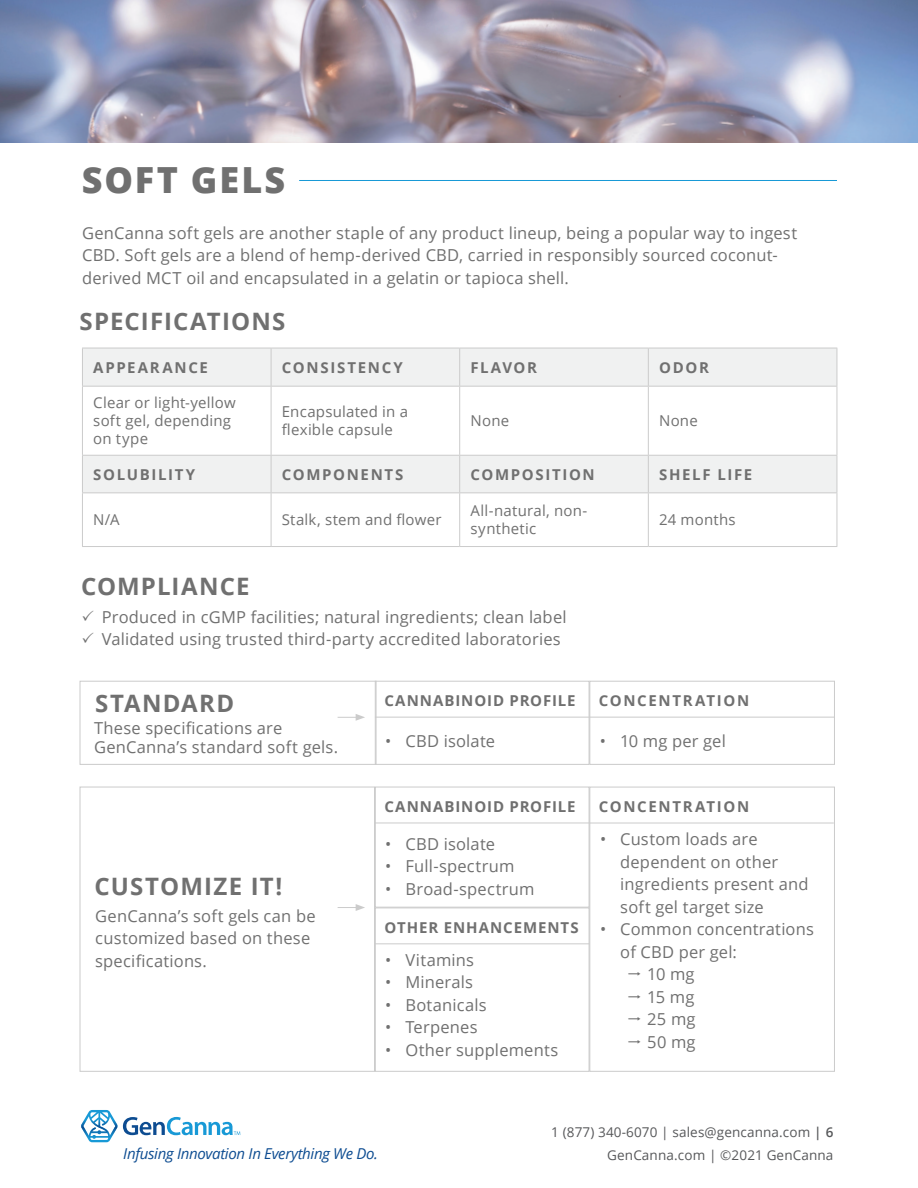
<style>
.page{position:relative;width:918px;height:1188px;background:#fff}
.page>*{position:absolute;margin:0;border:0;box-sizing:border-box;transform-origin:0 0}
.t1{font:800 36px "Open Sans";letter-spacing:.055em;color:#707070}
.t2{font:700 24px "Open Sans";letter-spacing:.045em;color:#707070}
.t3{font:16.5px/22.5px "Open Sans";letter-spacing:.01em;color:#707070}
.t4{font:15px/18px "Open Sans";letter-spacing:.015em;color:#707070}
.t5{font:700 15px "Open Sans";letter-spacing:.105em;color:#707070}
.t6{font:700 15px "Open Sans";letter-spacing:.06em;color:#707070}
.t7{font:italic 15px "Open Sans";letter-spacing:-.02em;color:#0d4c91}
.t8{font:700 15px "Open Sans";letter-spacing:.065em;color:#707070}
.t9{font:13.5px/22.5px "Open Sans";letter-spacing:.01em;color:#57585a;text-align:right}
.s1{font-weight:600}
</style>
<div class="page">
<svg style="left:81px;top:1110px;width:159px;height:32px"></svg>
<img style="left:0;top:0;width:918px;height:143px">
<hr style="left:299px;top:180px;width:538px;height:1px;background:#1899d6">
<svg style="left:83px;top:349px;width:754px;height:143px;fill:#f0f1f1"></svg>
<hr style="left:82px;top:348px;width:189px;height:1px;background:#cbcbcb">
<hr style="left:82px;top:348px;width:1px;height:38px;background:#cbcbcb">
<hr style="left:271px;top:348px;width:189px;height:1px;background:#cbcbcb">
<hr style="left:271px;top:348px;width:1px;height:38px;background:#cbcbcb">
<hr style="left:460px;top:348px;width:188px;height:1px;background:#cbcbcb">
<hr style="left:459px;top:348px;width:1px;height:38px;background:#cbcbcb">
<hr style="left:648px;top:348px;width:189px;height:1px;background:#cbcbcb">
<hr style="left:648px;top:348px;width:1px;height:38px;background:#cbcbcb">
<hr style="left:837px;top:348px;width:1px;height:38px;background:#cbcbcb">
<hr style="left:82px;top:386px;width:189px;height:1px;background:#cbcbcb">
<hr style="left:82px;top:387px;width:1px;height:68px;background:#cbcbcb">
<hr style="left:271px;top:386px;width:189px;height:1px;background:#cbcbcb">
<hr style="left:271px;top:387px;width:1px;height:68px;background:#cbcbcb">
<hr style="left:460px;top:386px;width:188px;height:1px;background:#cbcbcb">
<hr style="left:459px;top:387px;width:1px;height:68px;background:#cbcbcb">
<hr style="left:648px;top:386px;width:189px;height:1px;background:#cbcbcb">
<hr style="left:648px;top:387px;width:1px;height:68px;background:#cbcbcb">
<hr style="left:837px;top:387px;width:1px;height:68px;background:#cbcbcb">
<hr style="left:82px;top:455px;width:189px;height:1px;background:#cbcbcb">
<hr style="left:82px;top:456px;width:1px;height:36px;background:#cbcbcb">
<hr style="left:271px;top:455px;width:189px;height:1px;background:#cbcbcb">
<hr style="left:271px;top:456px;width:1px;height:36px;background:#cbcbcb">
<hr style="left:460px;top:455px;width:188px;height:1px;background:#cbcbcb">
<hr style="left:459px;top:456px;width:1px;height:36px;background:#cbcbcb">
<hr style="left:648px;top:455px;width:189px;height:1px;background:#cbcbcb">
<hr style="left:648px;top:456px;width:1px;height:36px;background:#cbcbcb">
<hr style="left:837px;top:456px;width:1px;height:36px;background:#cbcbcb">
<hr style="left:82px;top:492px;width:189px;height:1px;background:#cbcbcb">
<hr style="left:82px;top:493px;width:1px;height:53px;background:#cbcbcb">
<hr style="left:271px;top:492px;width:189px;height:1px;background:#cbcbcb">
<hr style="left:271px;top:493px;width:1px;height:53px;background:#cbcbcb">
<hr style="left:460px;top:492px;width:188px;height:1px;background:#cbcbcb">
<hr style="left:459px;top:493px;width:1px;height:53px;background:#cbcbcb">
<hr style="left:648px;top:492px;width:189px;height:1px;background:#cbcbcb">
<hr style="left:648px;top:493px;width:1px;height:53px;background:#cbcbcb">
<hr style="left:837px;top:493px;width:1px;height:53px;background:#cbcbcb">
<hr style="left:82px;top:546px;width:189px;height:1px;background:#cbcbcb">
<hr style="left:271px;top:546px;width:189px;height:1px;background:#cbcbcb">
<hr style="left:460px;top:546px;width:188px;height:1px;background:#cbcbcb">
<hr style="left:648px;top:546px;width:189px;height:1px;background:#cbcbcb">
<hr style="left:375px;top:823px;width:214px;height:1px;background:#cbcbcb">
<div style="left:375px;top:787px;width:214px;height:121px;border:1px solid #cbcbcb"></div>
<hr style="left:375px;top:717px;width:214px;height:1px;background:#cbcbcb">
<div style="left:375px;top:681px;width:214px;height:84px;border:1px solid #cbcbcb"></div>
<hr style="left:589px;top:717px;width:246px;height:1px;background:#cbcbcb">
<div style="left:589px;top:681px;width:246px;height:84px;border:1px solid #cbcbcb"></div>
<hr style="left:375px;top:943px;width:214px;height:1px;background:#cbcbcb">
<div style="left:375px;top:908px;width:214px;height:164px;border:1px solid #cbcbcb"></div>
<hr style="left:589px;top:823px;width:245px;height:1px;background:#cbcbcb">
<div style="left:589px;top:787px;width:246px;height:285px;border:1px solid #cbcbcb"></div>
<svg style="left:338px;top:904px;width:27px;height:7px"></svg>
<svg style="left:338px;top:714px;width:27px;height:7px"></svg>
<div style="left:80px;top:681px;width:296px;height:84px;border:1px solid #cbcbcb"></div>
<div style="left:80px;top:787px;width:295px;height:285px;border:1px solid #cbcbcb"></div>
<h1 class="t1" style="left:82px;top:153px;width:205px">SOFT GELS</h1>
<p class="t3" style="left:82px;top:221px;width:717px">GenCanna soft gels are another staple of any product lineup, being a popular way to ingest<br>CBD. Soft gels are a blend of hemp-derived CBD, carried in responsibly sourced coconut&shy;derived MCT oil and encapsulated in a gelatin or tapioca shell.</p>
<h2 class="t2" style="left:80px;top:304px;width:207px">SPECIFICATIONS</h2>
<p class="t5" style="left:93px;top:357px;width:116px">APPEARANCE</p>
<p class="t5" style="left:282px;top:357px;width:122px">CONSISTENCY</p>
<p class="t5" style="left:471px;top:357px;width:68px">FLAVOR</p>
<p class="t5" style="left:659px;top:357px;width:51px">ODOR</p>
<p class="t4" style="left:93px;top:394px;width:144px">Clear or light-yellow soft gel, depending on type</p>
<p class="t4" style="left:282px;top:403px;width:128px">Encapsulated in a flexible capsule</p>
<p class="t4" style="left:471px;top:412px;width:40px">None</p>
<p class="t4" style="left:659px;top:412px;width:40px">None</p>
<p class="t5" style="left:93px;top:464px;width:103px">SOLUBILITY</p>
<p class="t5" style="left:282px;top:464px;width:123px">COMPONENTS</p>
<p class="t5" style="left:471px;top:464px;width:126px">COMPOSITION</p>
<p class="t5" style="left:659px;top:464px;width:95px">SHELF LIFE</p>
<p class="t4" style="left:93px;top:511px;width:28px">N/A</p>
<p class="t4" style="left:282px;top:511px;width:161px">Stalk, stem and flower</p>
<p class="t4" style="left:471px;top:502px;width:118px">All-natural, non&shy;synthetic</p>
<p class="t4" style="left:659px;top:511px;width:78px">24 months</p>
<h2 class="t2" style="left:81px;top:569px;width:170px">COMPLIANCE</h2>
<p class="t3" style="left:82px;top:605px;width:487px">✓ Produced in cGMP facilities; natural ingredients; clean label</p>
<p class="t3" style="left:82px;top:628px;width:481px">✓ Validated using trusted third-party accredited laboratories</p>
<h2 class="t2" style="left:95px;top:686px;width:141px">STANDARD</h2>
<p class="t3" style="left:94px;top:718px;width:246px;line-height:19.5px">These specifications are<br>GenCanna’s standard soft gels.</p>
<h2 class="t2" style="left:94px;top:869px;width:189px">CUSTOMIZE IT!</h2>
<p class="t3" style="left:95px;top:904px;width:222px">GenCanna’s soft gels can be customized based on these specifications.</p>
<p class="t6" style="left:384px;top:690px;width:193px">CANNABINOID PROFILE</p>
<p class="t3" style="left:385px;top:729px;width:111px">• CBD isolate</p>
<p class="t6" style="left:384px;top:796px;width:193px">CANNABINOID PROFILE</p>
<p class="t3" style="left:385px;top:832px;width:111px">• CBD isolate</p>
<p class="t3" style="left:385px;top:854px;width:131px">• Full-spectrum</p>
<p class="t3" style="left:385px;top:877px;width:151px">• Broad-spectrum</p>
<p class="t8" style="left:384px;top:916px;width:196px">OTHER ENHANCEMENTS</p>
<p class="t3" style="left:385px;top:948px;width:90px">• Vitamins</p>
<p class="t3" style="left:385px;top:971px;width:89px">• Minerals</p>
<p class="t3" style="left:385px;top:993px;width:103px">• Botanicals</p>
<p class="t3" style="left:385px;top:1016px;width:94px">• Terpenes</p>
<p class="t3" style="left:385px;top:1038px;width:175px">• Other supplements</p>
<p class="t5" style="left:599px;top:690px;width:152px">CONCENTRATION</p>
<p class="t3" style="left:600px;top:729px;width:128px">• 10 mg per gel</p>
<p class="t5" style="left:599px;top:796px;width:152px">CONCENTRATION</p>
<p class="t3" style="left:620px;top:827px;width:190px;text-indent:-20px">• Custom loads are dependent on other ingredients present and soft gel target size</p>
<p class="t3" style="left:620px;top:917px;width:195px;text-indent:-20px">• Common concentrations of CBD per gel:</p>
<p class="t3" style="left:627px;top:962px;width:69px">● 10 mg</p>
<p class="t3" style="left:627px;top:985px;width:69px">● 15 mg</p>
<p class="t3" style="left:627px;top:1008px;width:70px">● 25 mg</p>
<p class="t3" style="left:627px;top:1030px;width:70px">● 50 mg</p>
<p class="t7" style="left:123px;top:1144px;width:256px">Infusing Innovation In Everything We Do.</p>
<p class="t9" style="left:551px;top:1121px;width:284px">1 (877) 340-6070 | sales@gencanna.com <span class="s1">| 6<br></span>GenCanna.com | ©2021 GenCanna</p>
</div>
